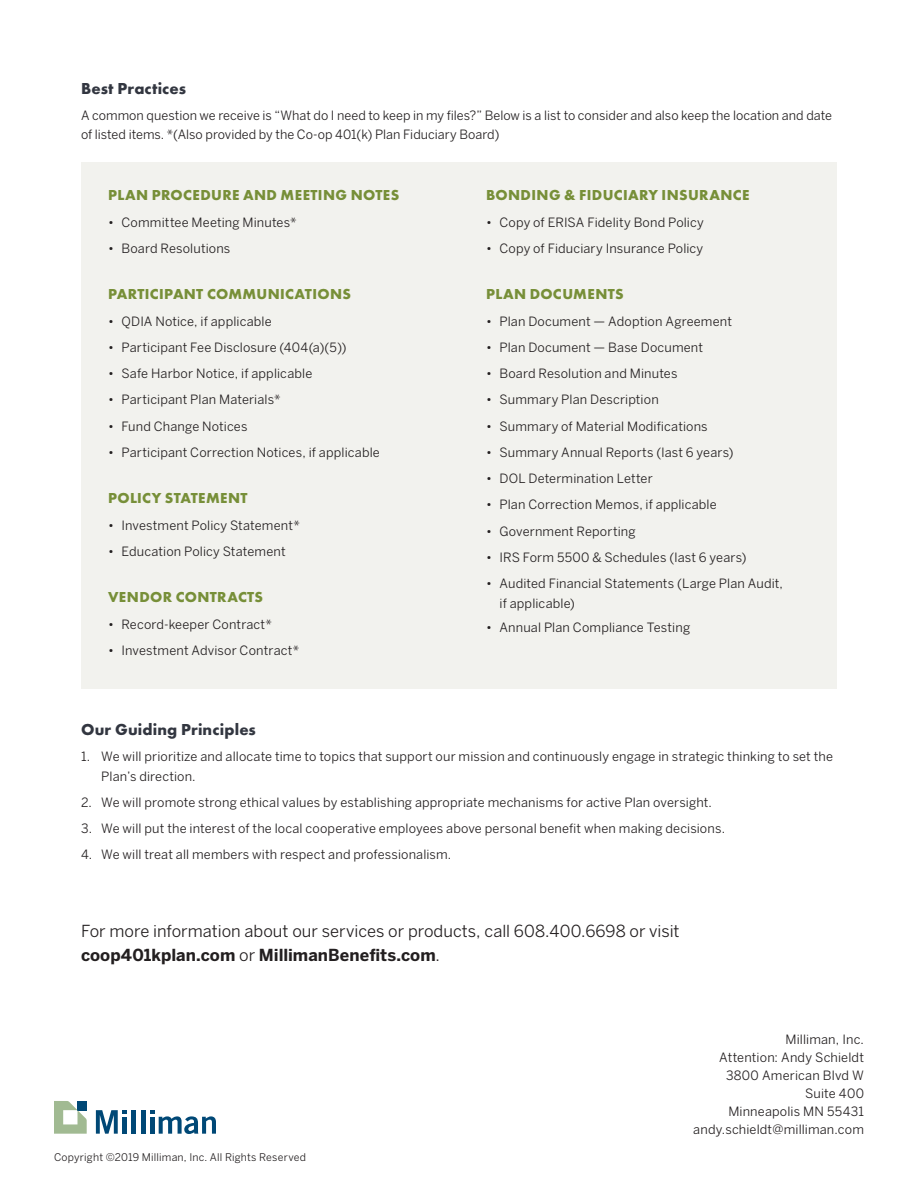
<style>
.page{position:relative;width:918px;height:1188px;background:#fff}
.page>*{position:absolute;margin:0;border:0;box-sizing:border-box;transform-origin:0 0}
.t1{font:16.5px/24px "Benton Sans";color:#231f20}
.t2{font:700 16.5px "Futura PT";letter-spacing:.01em;color:#323640}
.t3{font:700 15px "Futura PT";letter-spacing:.02em;color:#778f38}
.BODY_TEXT{font:12.75px/19.5px "Benton Sans";letter-spacing:.01em;color:#231f20}
.BODY_TEXT-2{font:10.5px "Benton Sans";letter-spacing:.02em;color:#231f20}
.s1{font-weight:700}
</style>
<div class="page">
<div style="left:81px;top:162px;width:756px;height:526px;background:#f2f2ee"></div>
<svg style="left:96px;top:1110px;width:31px;height:24px"></svg>
<hr style="left:123px;top:1117px;width:4px;height:17px;background:#004876">
<hr style="left:132px;top:1110px;width:4px;height:24px;background:#004876">
<hr style="left:141px;top:1110px;width:4px;height:24px;background:#004876">
<svg style="left:150px;top:1110px;width:66px;height:24px"></svg>
<svg style="left:54px;top:1101px;width:33px;height:33px"></svg>
<p class="t2" style="left:81px;top:77px;width:107px">Best Practices</p>
<p class="BODY_TEXT" style="left:81px;top:105px;width:752px">A common question we receive is “What do I need to keep in my files?” Below is a list to consider and also keep the location and date of listed items. *(Also provided by the Co-op 401(k) Plan Fiduciary Board)</p>
<p class="t3" style="left:108px;top:186px;width:293px">PLAN PROCEDURE AND MEETING NOTES</p>
<p class="BODY_TEXT" style="left:108px;top:212px;width:190px">• Committee Meeting Minutes*</p>
<p class="BODY_TEXT" style="left:108px;top:239px;width:124px">• Board Resolutions</p>
<p class="t3" style="left:108px;top:285px;width:244px">PARTICIPANT COMMUNICATIONS</p>
<p class="BODY_TEXT" style="left:108px;top:311px;width:165px">• QDIA Notice, if applicable</p>
<p class="BODY_TEXT" style="left:108px;top:338px;width:240px">• Participant Fee Disclosure (404(a)(5))</p>
<p class="BODY_TEXT" style="left:108px;top:364px;width:206px">• Safe Harbor Notice, if applicable</p>
<p class="BODY_TEXT" style="left:108px;top:390px;width:174px">• Participant Plan Materials*</p>
<p class="BODY_TEXT" style="left:108px;top:416px;width:141px">• Fund Change Notices</p>
<p class="BODY_TEXT" style="left:108px;top:443px;width:273px">• Participant Correction Notices, if applicable</p>
<p class="t3" style="left:108px;top:489px;width:141px">POLICY STATEMENT</p>
<p class="BODY_TEXT" style="left:108px;top:515px;width:193px">• Investment Policy Statement*</p>
<p class="BODY_TEXT" style="left:108px;top:542px;width:179px">• Education Policy Statement</p>
<p class="t3" style="left:108px;top:588px;width:157px">VENDOR CONTRACTS</p>
<p class="BODY_TEXT" style="left:108px;top:614px;width:166px">• Record-keeper Contract*</p>
<p class="BODY_TEXT" style="left:108px;top:641px;width:193px">• Investment Advisor Contract*</p>
<p class="t3" style="left:486px;top:186px;width:265px">BONDING &amp; FIDUCIARY INSURANCE</p>
<p class="BODY_TEXT" style="left:486px;top:212px;width:219px">• Copy of ERISA Fidelity Bond Policy</p>
<p class="BODY_TEXT" style="left:486px;top:239px;width:219px">• Copy of Fiduciary Insurance Policy</p>
<p class="t3" style="left:486px;top:285px;width:139px">PLAN DOCUMENTS</p>
<p class="BODY_TEXT" style="left:486px;top:311px;width:248px">• Plan Document — Adoption Agreement</p>
<p class="BODY_TEXT" style="left:486px;top:338px;width:219px">• Plan Document — Base Document</p>
<p class="BODY_TEXT" style="left:486px;top:364px;width:193px">• Board Resolution and Minutes</p>
<p class="BODY_TEXT" style="left:486px;top:390px;width:174px">• Summary Plan Description</p>
<p class="BODY_TEXT" style="left:486px;top:416px;width:223px">• Summary of Material Modifications</p>
<p class="BODY_TEXT" style="left:486px;top:443px;width:249px">• Summary Annual Reports (last 6 years)</p>
<p class="BODY_TEXT" style="left:486px;top:469px;width:168px">• DOL Determination Letter</p>
<p class="BODY_TEXT" style="left:486px;top:495px;width:232px">• Plan Correction Memos, if applicable</p>
<p class="BODY_TEXT" style="left:486px;top:521px;width:151px">• Government Reporting</p>
<p class="BODY_TEXT" style="left:486px;top:548px;width:262px">• IRS Form 5500 &amp; Schedules (last 6 years)</p>
<p class="BODY_TEXT" style="left:500px;top:574px;width:285px;text-indent:-14px">• Audited Financial Statements (Large Plan Audit, if applicable)</p>
<p class="BODY_TEXT" style="left:486px;top:618px;width:206px">• Annual Plan Compliance Testing</p>
<p class="t2" style="left:81px;top:719px;width:176px">Our Guiding Principles</p>
<p class="BODY_TEXT" style="left:101px;top:747px;width:733px;text-indent:-20px">1. We will prioritize and allocate time to topics that support our mission and continuously engage in strategic thinking to set the<br>Plan’s direction.</p>
<p class="BODY_TEXT" style="left:81px;top:792px;width:633px">2. We will promote strong ethical values by establishing appropriate mechanisms for active Plan oversight.</p>
<p class="BODY_TEXT" style="left:81px;top:819px;width:646px">3. We will put the interest of the local cooperative employees above personal benefit when making decisions.</p>
<p class="BODY_TEXT" style="left:81px;top:845px;width:372px">4. We will treat all members with respect and professionalism.</p>
<p class="t1" style="left:81px;top:919px;width:600px">For more information about our services or products, call 608.400.6698 or visit <span class="s1">coop401kplan.com</span> or <span class="s1">MillimanBenefits.com</span>.</p>
<p class="BODY_TEXT-2" style="left:54px;top:1151px;width:253px">Copyright ©2019 Milliman, Inc. All Rights Reserved</p>
<p class="BODY_TEXT" style="left:786px;top:1030px;width:80px">Milliman, Inc.</p>
<p class="BODY_TEXT" style="left:719px;top:1048px;width:146px">Attention: Andy Schieldt</p>
<p class="BODY_TEXT" style="left:726px;top:1066px;width:139px">3800 American Blvd W</p>
<p class="BODY_TEXT" style="left:805px;top:1084px;width:60px">Suite 400</p>
<p class="BODY_TEXT" style="left:728px;top:1102px;width:137px">Minneapolis MN 55431</p>
<p class="BODY_TEXT" style="left:693px;top:1120px;width:172px">andy.schieldt@milliman.com</p>
</div>
